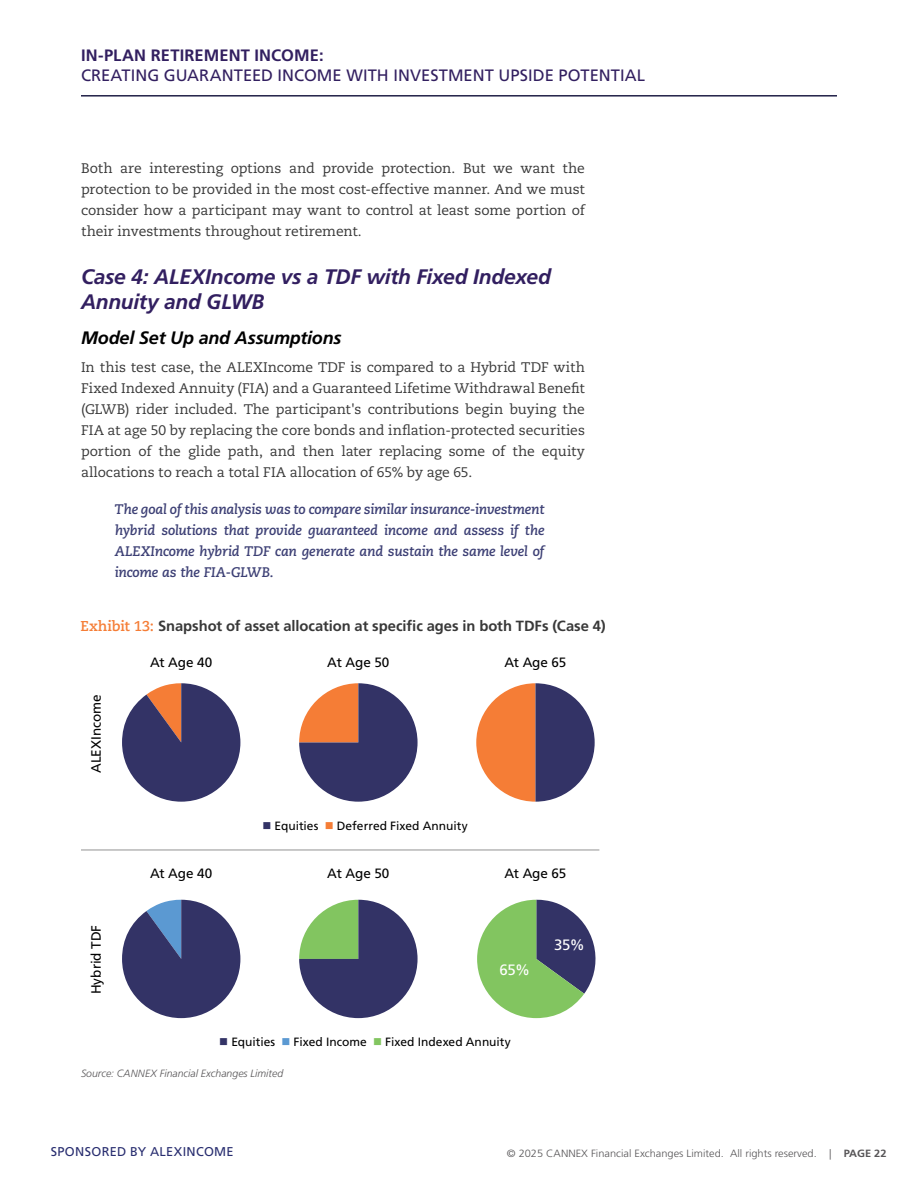
<style>
.page{position:relative;width:918px;height:1188px;background:#fff}
.page>*{position:absolute;margin:0;border:0;box-sizing:border-box;transform-origin:0 0}
.Third-level_heading{font:italic 700 21px/25.2px "Frutiger LT Std";letter-spacing:-.01em;color:#321f60}
.Fourth-level{font:italic 700 18px "Frutiger LT Std";letter-spacing:-.01em;color:#000}
.t1{font:16.5px "Frutiger LT Std";letter-spacing:.005em;color:#321f60}
.t2{font:700 16.5px "Frutiger LT Std";letter-spacing:.005em;color:#321f60}
.Sidebar_Body{font:15px "Frutiger LT Std";color:#fff}
.Exhibit_Orange{font:700 14.7px "Frutiger LT Std";letter-spacing:-.005em;color:#393939}
.Body{font:13.8px/21px "Caecilia LT Pro 55 Roman";letter-spacing:-.005em;color:#393939;text-align:justify}
.Inset{font:italic 700 13.8px/21px "Caecilia LT Pro 76";letter-spacing:-.015em;color:#3d4075;text-align:justify}
.Sidebar_Body-2{font:13.5px "Frutiger LT Std";color:#000}
.t3{font:12.75px "Frutiger LT Std";letter-spacing:.025em;color:#292e70}
.Sidebar_Body-3{font:12px "Frutiger LT Std";color:#000}
.t4{font:300 10.5px "Frutiger LT Std";color:#585658;scale:1.05 1}
.Exhibit_Source{font:italic 300 10.5px "Frutiger LT Std";color:#585658}
.s1{font-family:"Caecilia LT Pro 75";font-size:14.25px;color:#f57d36}
.s2{color:#336}
.s3{color:#f57d36}
.s4{color:#5b99d2}
.s5{color:#82c560}
.s6{font-weight:700}
</style>
<div class="page">
<hr style="left:81px;top:95px;width:756px;height:2px;background:#212047">
<svg style="left:477px;top:900px;width:119px;height:118px"></svg>
<svg style="left:122px;top:683px;width:118px;height:119px"></svg>
<svg style="left:299px;top:683px;width:119px;height:119px"></svg>
<svg style="left:476px;top:683px;width:119px;height:119px"></svg>
<svg style="left:122px;top:900px;width:118px;height:118px"></svg>
<svg style="left:299px;top:900px;width:119px;height:118px"></svg>
<hr style="left:81px;top:850px;width:518px;height:1px;background:#939393">
<p class="t2" style="left:81px;top:46px;width:244px">IN-PLAN RETIREMENT INCOME:</p>
<p class="t1" style="left:81px;top:66px;width:565px">CREATING GUARANTEED INCOME WITH INVESTMENT UPSIDE POTENTIAL</p>
<p class="Body" style="left:81px;top:157px;width:505px">Both are interesting options and provide protection. But we want the protection to be provided in the most cost-effective manner. And we must consider how a participant may want to control at least some portion of their investments throughout retirement.</p>
<p class="Third-level_heading" style="left:81px;top:264px;width:471px">Case 4: ALEXIncome vs a TDF with Fixed Indexed<br>Annuity and GLWB</p>
<p class="Fourth-level" style="left:81px;top:327px;width:262px">Model Set Up and Assumptions</p>
<p class="Body" style="left:81px;top:356px;width:506px">In this test case, the ALEXIncome TDF is compared to a Hybrid TDF with Fixed Indexed Annuity (FIA) and a Guaranteed Lifetime Withdrawal Benefit (GLWB) rider included. The participant's contributions begin buying the FIA at age 50 by replacing the core bonds and inflation-protected securities portion of the glide path, and then later replacing some of the equity allocations to reach a total FIA allocation of 65% by age 65.</p>
<p class="Inset" style="left:115px;top:499px;width:431px">The goal of this analysis was to compare similar insurance-investment hybrid solutions that provide guaranteed income and assess if the ALEXIncome hybrid TDF can generate and sustain the same level of income as the FIA-GLWB.</p>
<p class="Exhibit_Orange" style="left:81px;top:617px;width:526px"><span class="s1">Exhibit 13:</span> Snapshot of asset allocation at specific ages in both TDFs (Case 4)</p>
<p class="Sidebar_Body-2" style="left:88px;top:773px;width:81px;rotate:-90deg">ALEXIncome</p>
<p class="Sidebar_Body-2" style="left:88px;top:994px;width:71px;rotate:-90deg">Hybrid TDF</p>
<p class="Sidebar_Body-2" style="left:150px;top:655px;width:64px">At Age 40</p>
<p class="Sidebar_Body-2" style="left:327px;top:655px;width:64px">At Age 50</p>
<p class="Sidebar_Body-2" style="left:505px;top:655px;width:63px">At Age 65</p>
<p class="Sidebar_Body-2" style="left:150px;top:865px;width:64px">At Age 40</p>
<p class="Sidebar_Body-3" style="left:262px;top:819px;width:207px"><span class="s2">■</span> Equities <span class="s3">■</span> Deferred Fixed Annuity</p>
<p class="Sidebar_Body-2" style="left:327px;top:865px;width:64px">At Age 50</p>
<p class="Sidebar_Body-2" style="left:505px;top:865px;width:63px">At Age 65</p>
<p class="Sidebar_Body" style="left:499px;top:961px;width:32px">65%</p>
<p class="Sidebar_Body" style="left:554px;top:936px;width:32px">35%</p>
<p class="Sidebar_Body-3" style="left:219px;top:1034px;width:293px"><span class="s2">■</span> Equities <span class="s4">■</span> Fixed Income <span class="s5">■</span> Fixed Indexed Annuity</p>
<p class="Exhibit_Source" style="left:81px;top:1068px;width:204px">Source: CANNEX Financial Exchanges Limited</p>
<p class="t3" style="left:51px;top:1144px;width:184px">SPONSORED BY ALEXINCOME</p>
<p class="t4" style="left:507px;top:1147px;width:363px">© 2025 CANNEX Financial Exchanges Limited. All rights reserved. | <span class="s6">PAGE 22</span></p>
</div>
